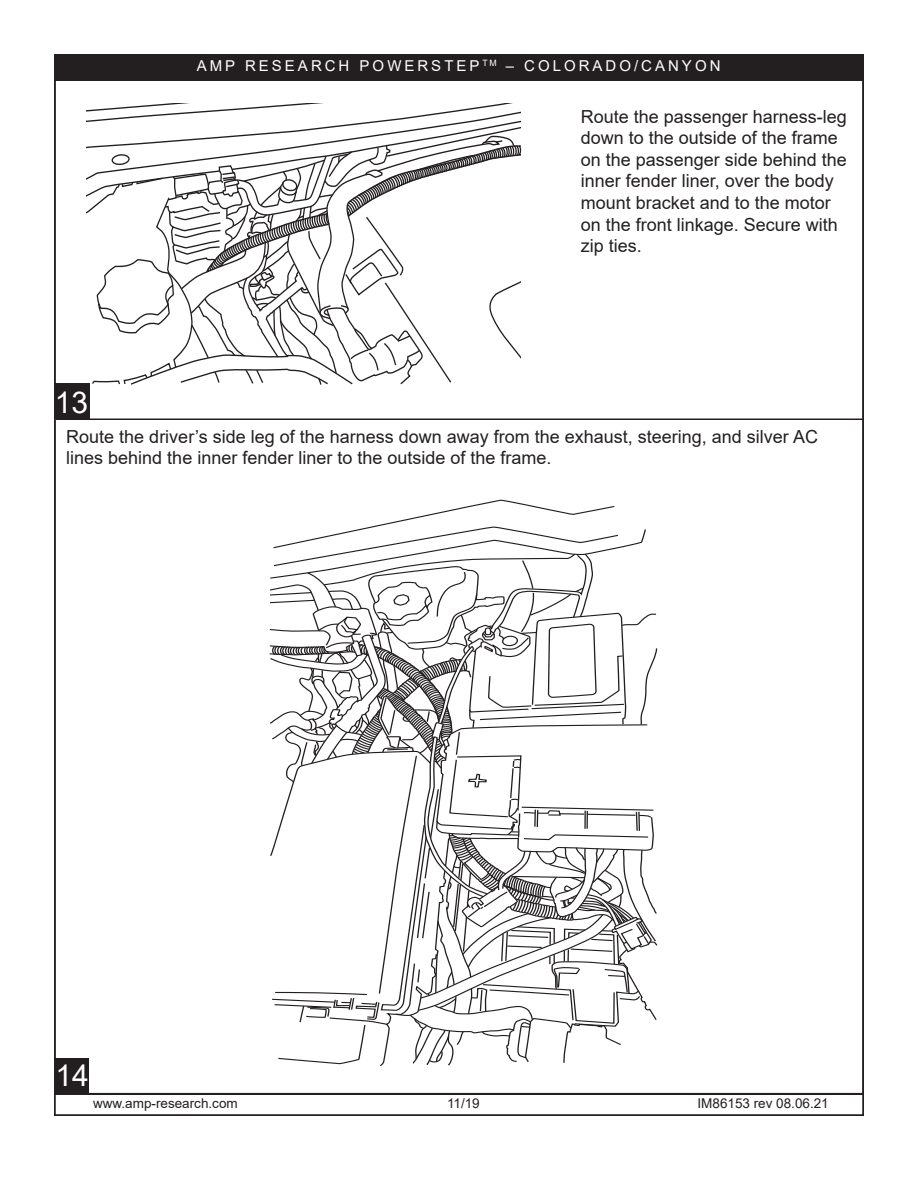
<style>
.page{position:relative;width:918px;height:1188px;background:#fff}
.page>*{position:absolute;margin:0;border:0;box-sizing:border-box;transform-origin:0 0}
.t1{font:30px "Arial";color:#fff}
.t2{font:18px/21.6px "Arial";color:#231f20}
.t3{font:15px "Arial";letter-spacing:.2em;color:#fff}
.t4{font:13.5px "Arial";color:#231f20}
</style>
<div class="page">
<div style="left:54px;top:55px;width:809px;height:26px;background:#231f20"></div>
<div style="left:54px;top:1094px;width:810px;height:22px;border:2px solid #231f20"></div>
<div style="left:54px;top:54px;width:810px;height:27px;border:2px solid #231f20"></div>
<hr style="left:56px;top:418px;width:807px;height:2px;background:#231f20">
<svg style="left:86px;top:104px;width:435px;height:282px"></svg>
<svg style="left:269px;top:499px;width:389px;height:567px"></svg>
<div style="left:55px;top:383px;width:34px;height:36px;background:#231f20"></div>
<div style="left:54px;top:1058px;width:34px;height:36px;background:#231f20"></div>
<h1 class="t1" style="left:55px;top:382px;width:35px">13</h1>
<p class="t3" style="left:197px;top:55px;width:525px">AMP RESEARCH POWERSTEP <sup>TM</sup> – COLORADO/CANYON</p>
<p class="t2" style="left:581px;top:105px;width:268px">Route the passenger harness-leg down to the outside of the frame on the passenger side behind the inner fender liner, over the body mount bracket and to the motor on the front linkage. Secure with zip ties.</p>
<p class="t2" style="left:66px;top:426px;width:753px">Route the driver’s side leg of the harness down away from the exhaust, steering, and silver AC lines behind the inner fender liner to the outside of the frame.</p>
<h1 class="t1" style="left:56px;top:1055px;width:35px">14</h1>
<p class="t4" style="left:93px;top:1094px;width:146px">www.amp-research.com</p>
<p class="t4" style="left:447px;top:1094px;width:34px">11/19</p>
<p class="t4" style="left:698px;top:1094px;width:133px">IM86153 rev 08.06.21</p>
</div>
